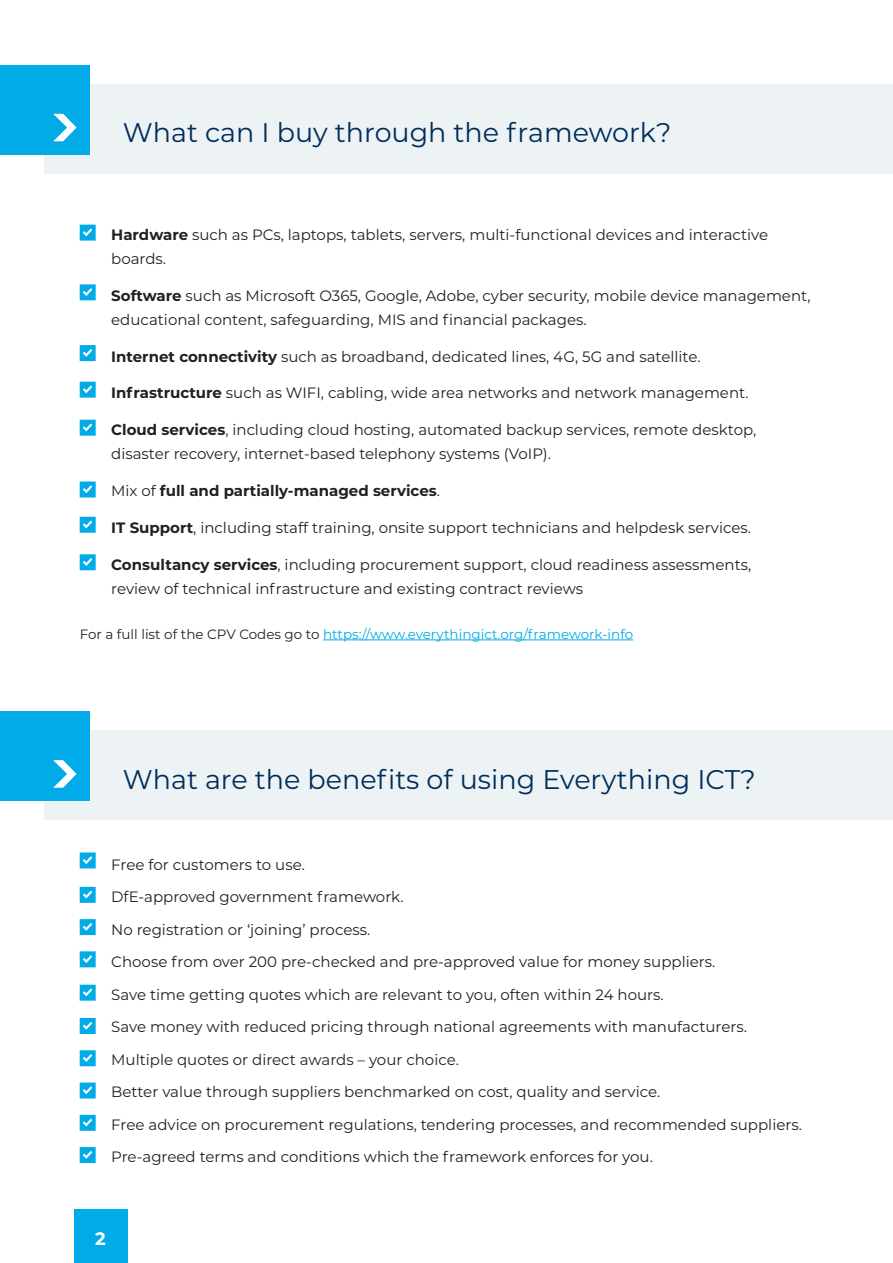
<style>
.page{position:relative;width:893px;height:1263px;background:#fff}
.page>*{position:absolute;margin:0;border:0;box-sizing:border-box;transform-origin:0 0}
.t1{font:27px "Montserrat";color:#002d5a}
.t2{font:700 18px "Montserrat";color:#fff}
.BODY_COPY{font:15px/24px "Montserrat";color:#231f20}
.BODY_COPY-2{font:700 15px "Montserrat";color:#231f20}
.BODY_COPY-3{font:13.5px "Montserrat";color:#00abe7}
.s1{font-weight:700}
.s2{font-weight:400}
.s3{color:#231f20}
</style>
<div class="page">
<div style="left:74px;top:1209px;width:54px;height:54px;background:#00abe7"></div>
<div style="left:45px;top:84px;width:848px;height:90px;background:#edf3f5"></div>
<div style="left:45px;top:731px;width:848px;height:89px;background:#edf3f5"></div>
<svg style="left:80px;top:225px;width:16px;height:16px"></svg>
<svg style="left:80px;top:852px;width:16px;height:16px"></svg>
<svg style="left:80px;top:1115px;width:16px;height:16px"></svg>
<svg style="left:80px;top:1082px;width:16px;height:16px"></svg>
<svg style="left:80px;top:1050px;width:16px;height:16px"></svg>
<svg style="left:80px;top:1018px;width:16px;height:16px"></svg>
<svg style="left:80px;top:919px;width:16px;height:16px"></svg>
<svg style="left:80px;top:887px;width:16px;height:16px"></svg>
<svg style="left:80px;top:985px;width:16px;height:16px"></svg>
<svg style="left:80px;top:951px;width:16px;height:16px"></svg>
<svg style="left:80px;top:284px;width:16px;height:16px"></svg>
<svg style="left:80px;top:345px;width:16px;height:16px"></svg>
<svg style="left:80px;top:382px;width:16px;height:16px"></svg>
<svg style="left:80px;top:420px;width:16px;height:16px"></svg>
<svg style="left:80px;top:481px;width:16px;height:16px"></svg>
<svg style="left:80px;top:517px;width:16px;height:16px"></svg>
<svg style="left:80px;top:554px;width:16px;height:16px"></svg>
<hr style="left:323px;top:639px;width:310px;height:1px;background:#00abe7">
<div style="left:0;top:65px;width:89px;height:89px;background:#00abe7"></div>
<svg style="left:53px;top:114px;width:24px;height:27px"></svg>
<div style="left:0;top:711px;width:89px;height:90px;background:#00abe7"></div>
<svg style="left:53px;top:760px;width:24px;height:28px"></svg>
<svg style="left:80px;top:1147px;width:16px;height:16px"></svg>
<p class="t1" style="left:123px;top:114px;width:550px">What can I buy through the framework?</p>
<p class="BODY_COPY" style="left:111px;top:222px;width:658px"><span class="s1">Hardware</span> such as PCs, laptops, tablets, servers, multi-functional devices and interactive boards.</p>
<p class="BODY_COPY" style="left:111px;top:283px;width:701px"><span class="s1">Software</span> such as Microsoft O365, Google, Adobe, cyber security, mobile device management, educational content, safeguarding, MIS and financial packages.</p>
<p class="BODY_COPY" style="left:111px;top:344px;width:591px"><span class="s1">Internet connectivity</span> such as broadband, dedicated lines, 4G, 5G and satellite.</p>
<p class="BODY_COPY" style="left:111px;top:381px;width:639px"><span class="s1">Infrastructure</span> such as WIFI, cabling, wide area networks and network management.</p>
<p class="BODY_COPY" style="left:111px;top:417px;width:646px"><span class="s1">Cloud services</span>, including cloud hosting, automated backup services, remote desktop, disaster recovery, internet-based telephony systems (VoIP).</p>
<p class="BODY_COPY-2" style="left:111px;top:480px;width:330px"><span class="s2">Mix of</span> full and partially-managed services<span class="s2">.</span></p>
<p class="BODY_COPY" style="left:111px;top:515px;width:641px"><span class="s1">IT Support</span>, including staff training, onsite support technicians and helpdesk services.</p>
<p class="BODY_COPY" style="left:111px;top:552px;width:641px"><span class="s1">Consultancy services</span>, including procurement support, cloud readiness assessments, review of technical infrastructure and existing contract reviews</p>
<p class="BODY_COPY-3" style="left:80px;top:624px;width:555px"><span class="s3">For a full list of the CPV Codes go to</span> https://www.everythingict.org/framework-info</p>
<p class="t1" style="left:123px;top:760px;width:634px">What are the benefits of using Everything ICT?</p>
<p class="BODY_COPY" style="left:111px;top:852px;width:195px">Free for customers to use.</p>
<p class="BODY_COPY" style="left:111px;top:884px;width:294px">DfE-approved government framework.</p>
<p class="BODY_COPY" style="left:111px;top:917px;width:260px">No registration or ‘joining’ process.</p>
<p class="BODY_COPY" style="left:111px;top:949px;width:605px">Choose from over 200 pre-checked and pre-approved value for money suppliers.</p>
<p class="BODY_COPY" style="left:111px;top:982px;width:554px">Save time getting quotes which are relevant to you, often within 24 hours.</p>
<p class="BODY_COPY" style="left:111px;top:1014px;width:637px">Save money with reduced pricing through national agreements with manufacturers.</p>
<p class="BODY_COPY" style="left:111px;top:1047px;width:349px">Multiple quotes or direct awards – your choice.</p>
<p class="BODY_COPY" style="left:111px;top:1079px;width:550px">Better value through suppliers benchmarked on cost, quality and service.</p>
<p class="BODY_COPY" style="left:111px;top:1112px;width:692px">Free advice on procurement regulations, tendering processes, and recommended suppliers.</p>
<p class="BODY_COPY" style="left:111px;top:1144px;width:543px">Pre-agreed terms and conditions which the framework enforces for you.</p>
<p class="t2" style="left:95px;top:1225px;width:12px">2</p>
</div>
